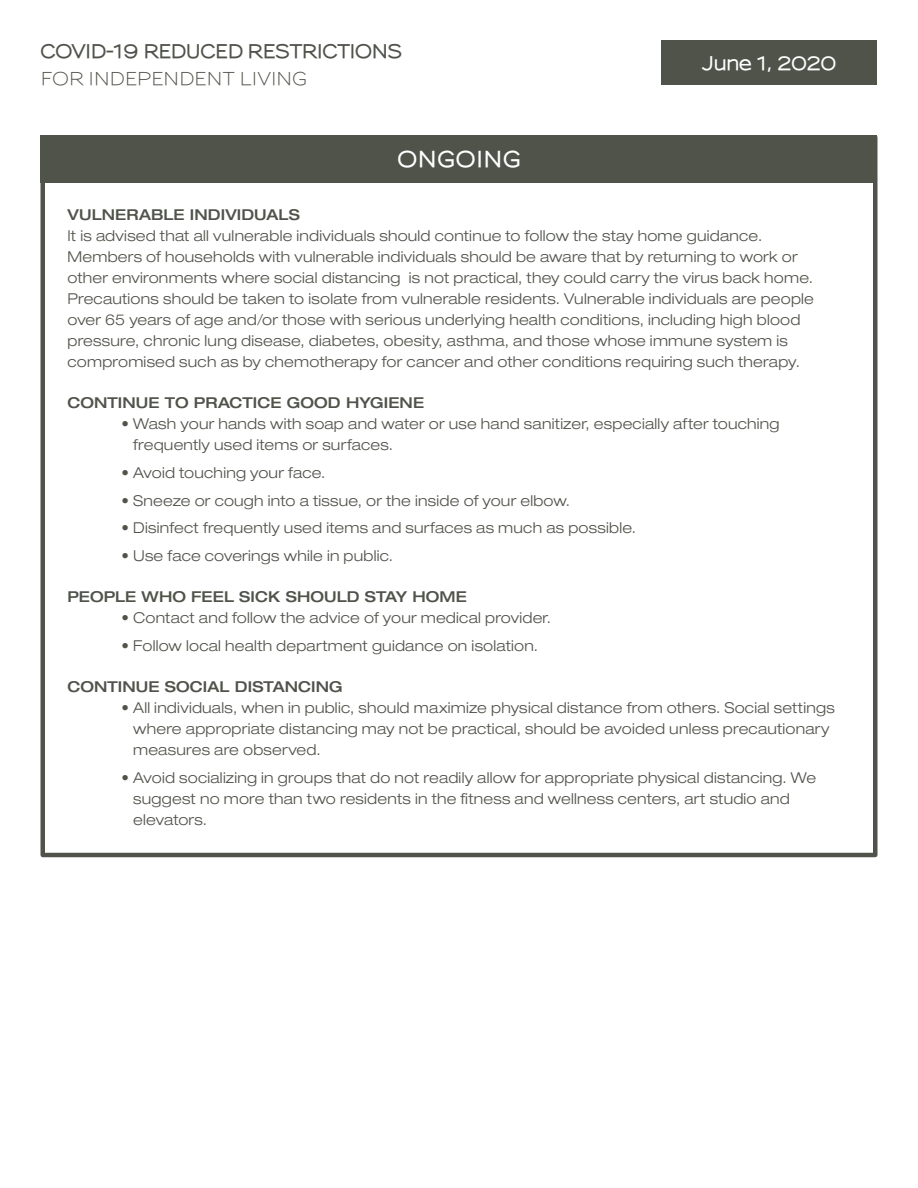
<style>
.page{position:relative;width:918px;height:1188px;background:#fff}
.page>*{position:absolute;margin:0;border:0;box-sizing:border-box;transform-origin:0 0}
.t1{font:800 21px "Sansumi";letter-spacing:.03em;color:#fff}
.t2{font:800 18px "Sansumi";letter-spacing:-.02em;color:#50534a}
.t3{font:600 18px "Sansumi";letter-spacing:-.025em;color:#50534a}
.t4{font:800 18px "Sansumi";letter-spacing:-.03em;color:#fff}
.t5{font:300 expanded 15px/21px "Helvetica Neue LT Std";letter-spacing:.015em;color:#50534a}
.t6{font:500 expanded 15px "Helvetica Neue LT Std";letter-spacing:.005em;color:#50534a}
</style>
<div class="page">
<div style="left:662px;top:40px;width:216px;height:45px;background:#50534a"></div>
<div style="left:40px;top:135px;width:838px;height:47px;background:#50534a"></div>
<p class="t2" style="left:40px;top:40px;width:363px">COVID-19 REDUCED RESTRICTIONS</p>
<p class="t3" style="left:40px;top:69px;width:268px">FOR INDEPENDENT LIVING</p>
<h1 class="t1" style="left:397px;top:147px;width:125px">ONGOING</h1>
<p class="t4" style="left:703px;top:52px;width:135px">June 1, 2020</p>
<p class="t6" style="left:68px;top:205px;width:234px">VULNERABLE INDIVIDUALS</p>
<p class="t5" style="left:68px;top:225px;width:748px">It is advised that all vulnerable individuals should continue to follow the stay home guidance.<br>Members of households with vulnerable individuals should be aware that by returning to work or other environments where social distancing is not practical, they could carry the virus back home.<br>Precautions should be taken to isolate from vulnerable residents. Vulnerable individuals are people over 65 years of age and/or those with serious underlying health conditions, including high blood pressure, chronic lung disease, diabetes, obesity, asthma, and those whose immune system is compromised such as by chemotherapy for cancer and other conditions requiring such therapy.</p>
<p class="t6" style="left:68px;top:394px;width:358px">CONTINUE TO PRACTICE GOOD HYGIENE</p>
<p class="t5" style="left:133px;top:413px;width:648px;text-indent:-12px">• Wash your hands with soap and water or use hand sanitizer, especially after touching frequently used items or surfaces.</p>
<p class="t5" style="left:121px;top:462px;width:205px">• Avoid touching your face.</p>
<p class="t5" style="left:121px;top:490px;width:450px">• Sneeze or cough into a tissue, or the inside of your elbow.</p>
<p class="t5" style="left:121px;top:517px;width:516px">• Disinfect frequently used items and surfaces as much as possible.</p>
<p class="t5" style="left:121px;top:545px;width:273px">• Use face coverings while in public.</p>
<p class="t6" style="left:67px;top:588px;width:401px">PEOPLE WHO FEEL SICK SHOULD STAY HOME</p>
<p class="t5" style="left:121px;top:607px;width:431px">• Contact and follow the advice of your medical provider.</p>
<p class="t5" style="left:121px;top:635px;width:418px">• Follow local health department guidance on isolation.</p>
<p class="t6" style="left:67px;top:678px;width:277px">CONTINUE SOCIAL DISTANCING</p>
<p class="t5" style="left:133px;top:697px;width:703px;text-indent:-12px">• All individuals, when in public, should maximize physical distance from others. Social settings where appropriate distancing may not be practical, should be avoided unless precautionary measures are observed.</p>
<p class="t5" style="left:133px;top:767px;width:684px;text-indent:-12px">• Avoid socializing in groups that do not readily allow for appropriate physical distancing. We suggest no more than two residents in the fitness and wellness centers, art studio and elevators.</p>
</div>
